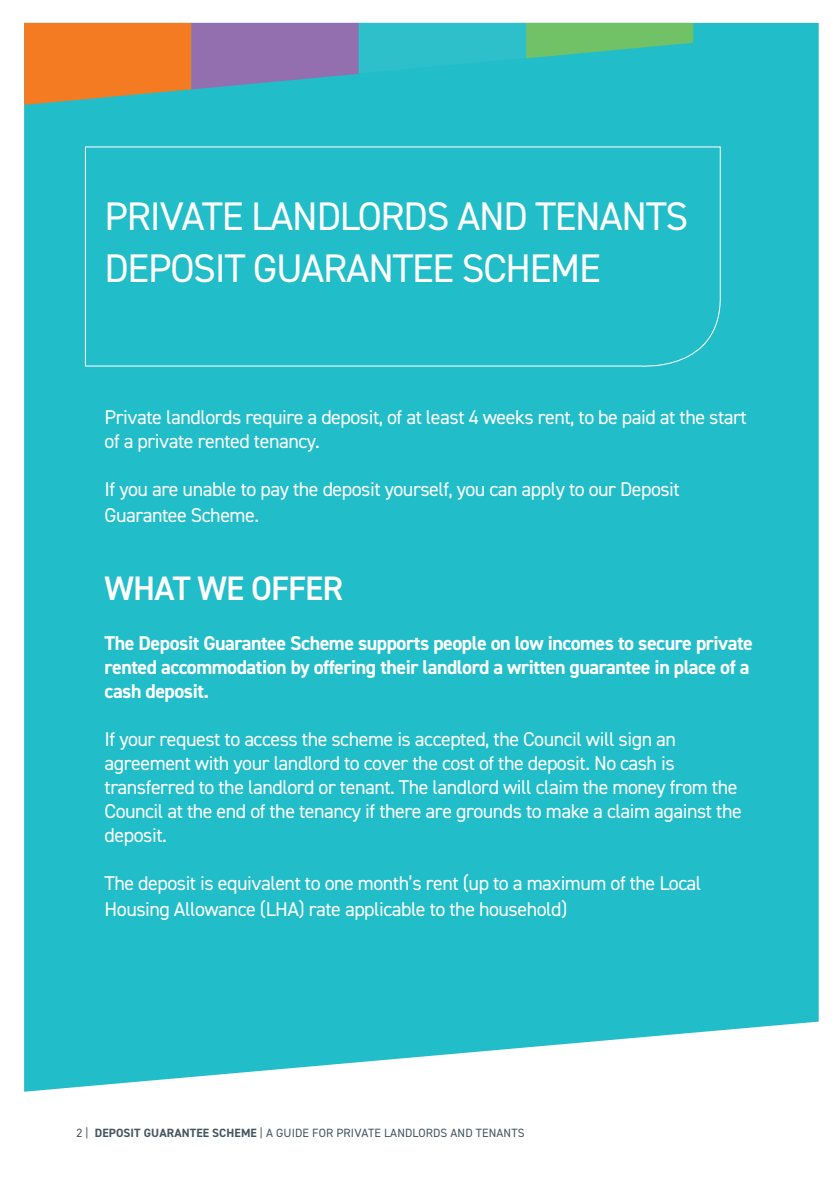
<style>
.page{position:relative;width:840px;height:1191px;background:#fff}
.page>*{position:absolute;margin:0;border:0;box-sizing:border-box;transform-origin:0 0}
.t1{font:40px/52px "DIN2014";letter-spacing:-.03em;color:#fff}
.t2{font:600 34px "DIN2014";letter-spacing:-.025em;color:#fff}
.t3{font:20px/24px "DIN2014";letter-spacing:-.025em;color:#fff}
.t4{font:700 20px/24px "DIN2014";letter-spacing:-.025em;color:#fff}
.Tabbed_Body_Copy{font:12px "DIN2014";letter-spacing:.01em;color:#45555f}
.s1{font-weight:700}
</style>
<div class="page">
<div style="left:24px;top:23px;width:794px;height:1068px;background:#21bdc9"></div>
<svg style="left:24px;top:23px;width:669px;height:82px;background:#6da096"></svg>
<div style="left:84px;top:146px;width:637px;height:226px;background:#21bdc9"></div>
<p class="t1" style="left:105px;top:189px;width:585px">PRIVATE LANDLORDS AND TENANTS<br>DEPOSIT GUARANTEE SCHEME</p>
<p class="t3" style="left:105px;top:405px;width:643px">Private landlords require a deposit, of at least 4 weeks rent, to be paid at the start of a private rented tenancy.</p>
<p class="t3" style="left:105px;top:476px;width:576px;line-height:26px">If you are unable to pay the deposit yourself, you can apply to our Deposit<br>Guarantee Scheme.</p>
<p class="t2" style="left:105px;top:566px;width:240px">WHAT WE OFFER</p>
<p class="t4" style="left:105px;top:631px;width:649px">The Deposit Guarantee Scheme supports people on low incomes to secure private rented accommodation by offering their landlord a written guarantee in place of a cash deposit.</p>
<p class="t3" style="left:105px;top:727px;width:638px">If your request to access the scheme is accepted, the Council will sign an agreement with your landlord to cover the cost of the deposit. No cash is transferred to the landlord or tenant. The landlord will claim the money from the Council at the end of the tenancy if there are grounds to make a claim against the deposit.</p>
<p class="t3" style="left:105px;top:870px;width:598px;line-height:26px">The deposit is equivalent to one month’s rent (up to a maximum of the Local<br>Housing Allowance (LHA) rate applicable to the household)</p>
<p class="Tabbed_Body_Copy" style="left:77px;top:1125px;width:449px">2 | <span class="s1">DEPOSIT GUARANTEE SCHEME</span> | A GUIDE FOR PRIVATE LANDLORDS AND TENANTS</p>
</div>
